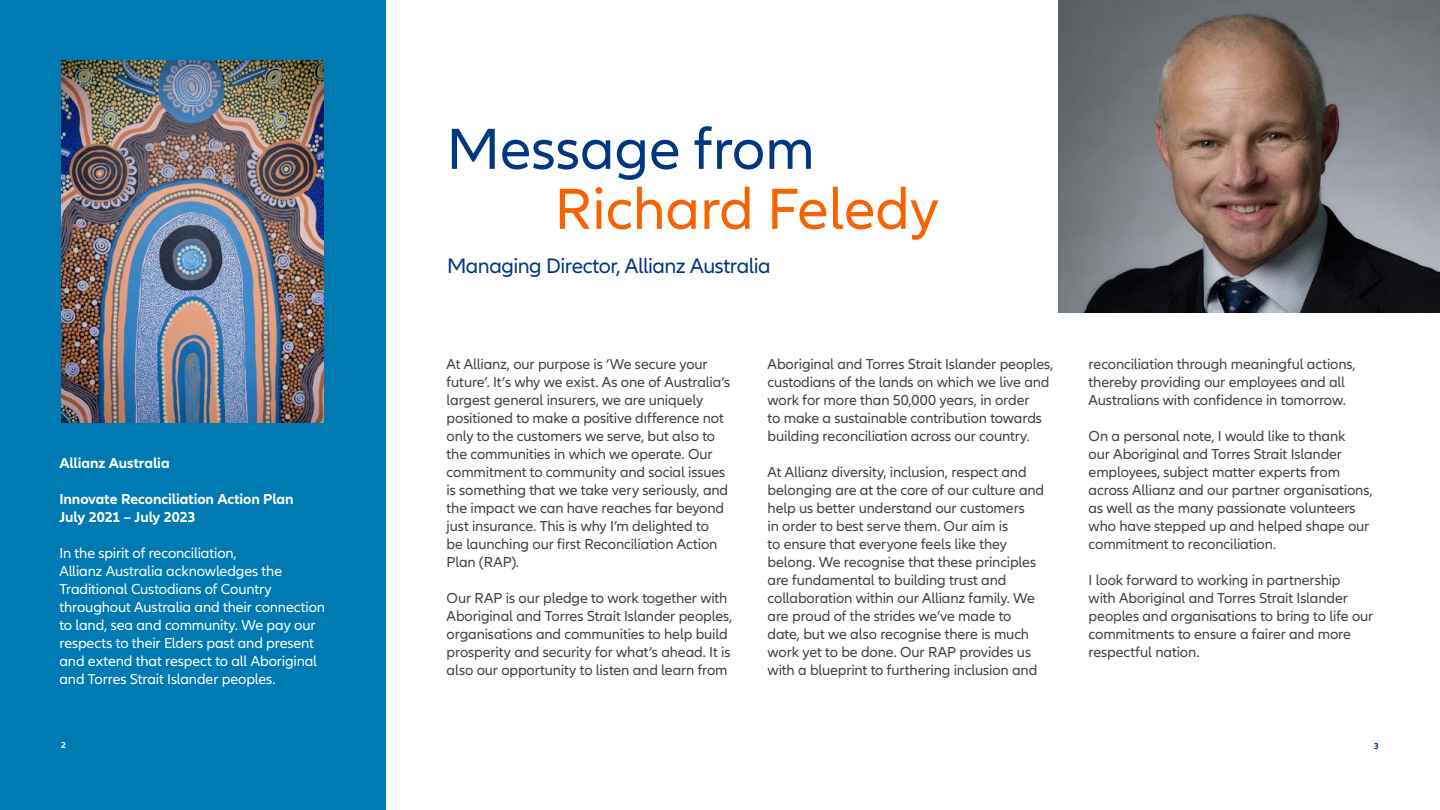
<style>
.page{position:relative;width:1440px;height:810px;background:#fff}
.page>*{position:absolute;margin:0;border:0;box-sizing:border-box;transform-origin:0 0}
.t1{font:60px "Allianz Neo";color:#f86200}
.t2{font:60px "Allianz Neo";color:#003781}
.Subheadline___CTA_15{font:21.75px "Allianz Neo";letter-spacing:-.025em;color:#003781}
.Copy_10_13pt{font:15px/18px "Allianz Neo";letter-spacing:-.01em;color:#414141}
.Copy_10_13pt-2{font:15px/18px "Allianz Neo";letter-spacing:-.01em;color:#fff}
.Copy_10_13pt-3{font:700 15px/18px "Allianz Neo";letter-spacing:-.005em;color:#fff}
.t3{font:700 9px "Allianz Neo";color:#fff}
.t4{font:700 9px "Allianz Neo";color:#003781}
</style>
<div class="page">
<div style="left:0;top:0;width:386px;height:810px;background:#007ab3"></div>
<img style="left:61px;top:61px;width:263px;height:362px">
<img style="left:1058px;top:0;width:382px;height:313px">
<p class="Copy_10_13pt-3" style="left:59px;top:454px;width:112px">Allianz Australia</p>
<p class="Copy_10_13pt-3" style="left:59px;top:490px;width:236px">Innovate Reconciliation Action Plan<br>July 2021 – July 2023</p>
<p class="Copy_10_13pt-2" style="left:59px;top:544px;width:267px">In the spirit of reconciliation,<br>Allianz Australia acknowledges the Traditional Custodians of Country throughout Australia and their connection to land, sea and community. We pay our respects to their Elders past and present and extend that respect to all Aboriginal and Torres Strait Islander peoples.</p>
<p class="t2" style="left:447px;top:115px;width:369px">Message from</p>
<p class="t1" style="left:555px;top:175px;width:386px">Richard Feledy</p>
<p class="Subheadline___CTA_15" style="left:447px;top:253px;width:325px">Managing Director, Allianz Australia</p>
<p class="Copy_10_13pt" style="left:447px;top:355px;width:285px">At Allianz, our purpose is ‘We secure your future’. It’s why we exist. As one of Australia’s largest general insurers, we are uniquely positioned to make a positive dıfference not only to the customers we serve, but also to the communities in which we operate. Our commitment to community and social issues is something that we take very seriously, and the impact we can have reaches far beyond just insurance. This is why I’m delighted to<br>be launching our first Reconciliation Action Plan (RAP).</p>
<p class="Copy_10_13pt" style="left:447px;top:589px;width:287px">Our RAP is our pledge to work together with Aboriginal and Torres Strait Islander peoples, organisations and communities to help build prosperity and security for what’s ahead. It is also our opportunity to listen and learn from</p>
<p class="Copy_10_13pt" style="left:768px;top:355px;width:287px">Aboriginal and Torres Strait Islander peoples, custodians of the lands on which we live and work for more than 50,000 years, in order<br>to make a sustainable contribution towards building reconciliation across our country.</p>
<p class="Copy_10_13pt" style="left:768px;top:463px;width:278px">At Allianz diversity, inclusion, respect and belonging are at the core of our culture and help us better understand our customers<br>in order to best serve them. Our aim is<br>to ensure that everyone feels like they belong. We recognise that these principles are fundamental to building trust and collaboration within our Allianz family. We are proud of the strides we’ve made to date, but we also recognise there is much work yet to be done. Our RAP provides us with a blueprint to furthering inclusion and</p>
<p class="Copy_10_13pt" style="left:1089px;top:355px;width:269px">reconciliation through meaningful actions, thereby providing our employees and all<br>Australians with confidence in tomorrow.</p>
<p class="Copy_10_13pt" style="left:1089px;top:427px;width:285px">On a personal note, I would like to thank<br>our Aboriginal and Torres Strait Islander employees, subject matter experts from across Allianz and our partner organisations, as well as the many passionate volunteers who have stepped up and helped shape our commitment to reconciliation.</p>
<p class="Copy_10_13pt" style="left:1089px;top:571px;width:286px">I look forward to working in partnership<br>with Aboriginal and Torres Strait Islander peoples and organisations to bring to life our commitments to ensure a fairer and more respectful nation.</p>
<p class="t3" style="left:61px;top:740px;width:6px">2</p>
<p class="t4" style="left:1374px;top:741px;width:6px">3</p>
</div>
